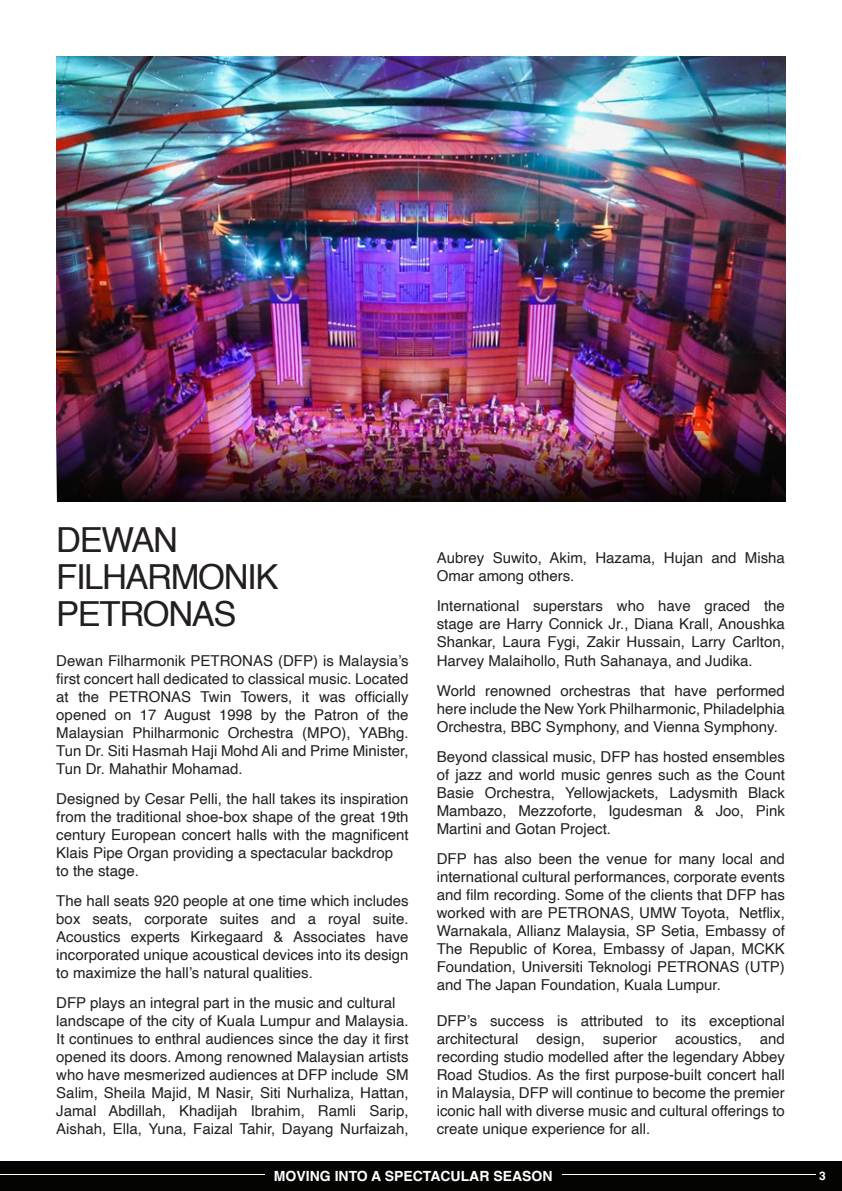
<style>
.page{position:relative;width:842px;height:1191px;background:#fff}
.page>*{position:absolute;margin:0;border:0;box-sizing:border-box;transform-origin:0 0}
.t1{font:34.6px/36.8px "Helvetica";letter-spacing:-.04em;color:#231f20}
.Subtitle{font:15px/18px "Helvetica";color:#231f20;text-align:justify}
.t2{font:700 14px "Helvetica";color:#fff}
.t3{font:700 12px "Helvetica";color:#fff}
</style>
<div class="page">
<div style="left:0;top:1161px;width:842px;height:30px;background:#040503"></div>
<hr style="left:0;top:1173px;width:265px;height:1px;background:#fff">
<hr style="left:562px;top:1173px;width:254px;height:1px;background:#fff">
<img style="left:57px;top:57px;width:728px;height:252px">
<img style="left:56px;top:309px;width:730px;height:193px">
<p class="t1" style="left:56px;top:522px;width:123px">DEWAN</p>
<p class="t1" style="left:56px;top:559px;width:224px">FILHARMONIK<br>PETRONAS</p>
<p class="Subtitle" style="left:56px;top:651px;width:354px">Dewan Filharmonik PETRONAS (DFP) is Malaysia’s first concert hall dedicated to classical music. Located at the PETRONAS Twin Towers, it was officially opened on 17 August 1998 by the Patron of the Malaysian Philharmonic Orchestra (MPO), YABhg.<br>Tun Dr. Siti Hasmah Haji Mohd Ali and Prime Minister, Tun Dr. Mahathir Mohamad.</p>
<p class="Subtitle" style="left:56px;top:789px;width:354px">Designed by Cesar Pelli, the hall takes its inspiration from the traditional shoe-box shape of the great 19th century European concert halls with the magnificent Klais Pipe Organ providing a spectacular backdrop</p>
<p class="Subtitle" style="left:56px;top:861px;width:84px">to the stage.</p>
<p class="Subtitle" style="left:56px;top:891px;width:354px">The hall seats 920 people at one time which includes box seats, corporate suites and a royal suite.<br>Acoustics experts Kirkegaard &amp; Associates have incorporated unique acoustical devices into its design to maximize the hall’s natural qualities.</p>
<p class="Subtitle" style="left:56px;top:993px;width:341px">DFP plays an integral part in the music and cultural</p>
<p class="Subtitle" style="left:56px;top:1011px;width:354px">landscape of the city of Kuala Lumpur and Malaysia.<br>It continues to enthral audiences since the day it first opened its doors. Among renowned Malaysian artists who have mesmerized audiences at DFP include SM Salim, Sheila Majid, M Nasir, Siti Nurhaliza, Hattan, Jamal Abdillah, Khadijah Ibrahim, Ramli Sarip, Aishah, Ella, Yuna, Faizal Tahir, Dayang Nurfaizah,</p>
<p class="Subtitle" style="left:437px;top:549px;width:350px">Aubrey Suwito, Akim, Hazama, Hujan and Misha<br>Omar among others.</p>
<p class="Subtitle" style="left:437px;top:597px;width:350px">International superstars who have graced the stage are Harry Connick Jr., Diana Krall, Anoushka Shankar, Laura Fygi, Zakir Hussain, Larry Carlton, Harvey Malaihollo, Ruth Sahanaya, and Judika.</p>
<p class="Subtitle" style="left:437px;top:681px;width:350px">World renowned orchestras that have performed here include the New York Philharmonic, Philadelphia Orchestra, BBC Symphony, and Vienna Symphony.</p>
<p class="Subtitle" style="left:437px;top:747px;width:350px">Beyond classical music, DFP has hosted ensembles of jazz and world music genres such as the Count Basie Orchestra, Yellowjackets, Ladysmith Black Mambazo, Mezzoforte, Igudesman &amp; Joo, Pink Martini and Gotan Project.</p>
<p class="Subtitle" style="left:437px;top:849px;width:350px">DFP has also been the venue for many local and international cultural performances, corporate events and film recording. Some of the clients that DFP has worked with are PETRONAS, UMW Toyota, Netflix, Warnakala, Allianz Malaysia, SP Setia, Embassy of The Republic of Korea, Embassy of Japan, MCKK Foundation, Universiti Teknologi PETRONAS (UTP) and The Japan Foundation, Kuala Lumpur.</p>
<p class="Subtitle" style="left:437px;top:1011px;width:350px">DFP’s success is attributed to its exceptional architectural design, superior acoustics, and recording studio modelled after the legendary Abbey Road Studios. As the first purpose-built concert hall in Malaysia, DFP will continue to become the premier iconic hall with diverse music and cultural offerings to create unique experience for all.</p>
<p class="t2" style="left:274px;top:1167px;width:280px">MOVING INTO A SPECTACULAR SEASON</p>
<p class="t3" style="left:819px;top:1168px;width:8px">3</p>
</div>
